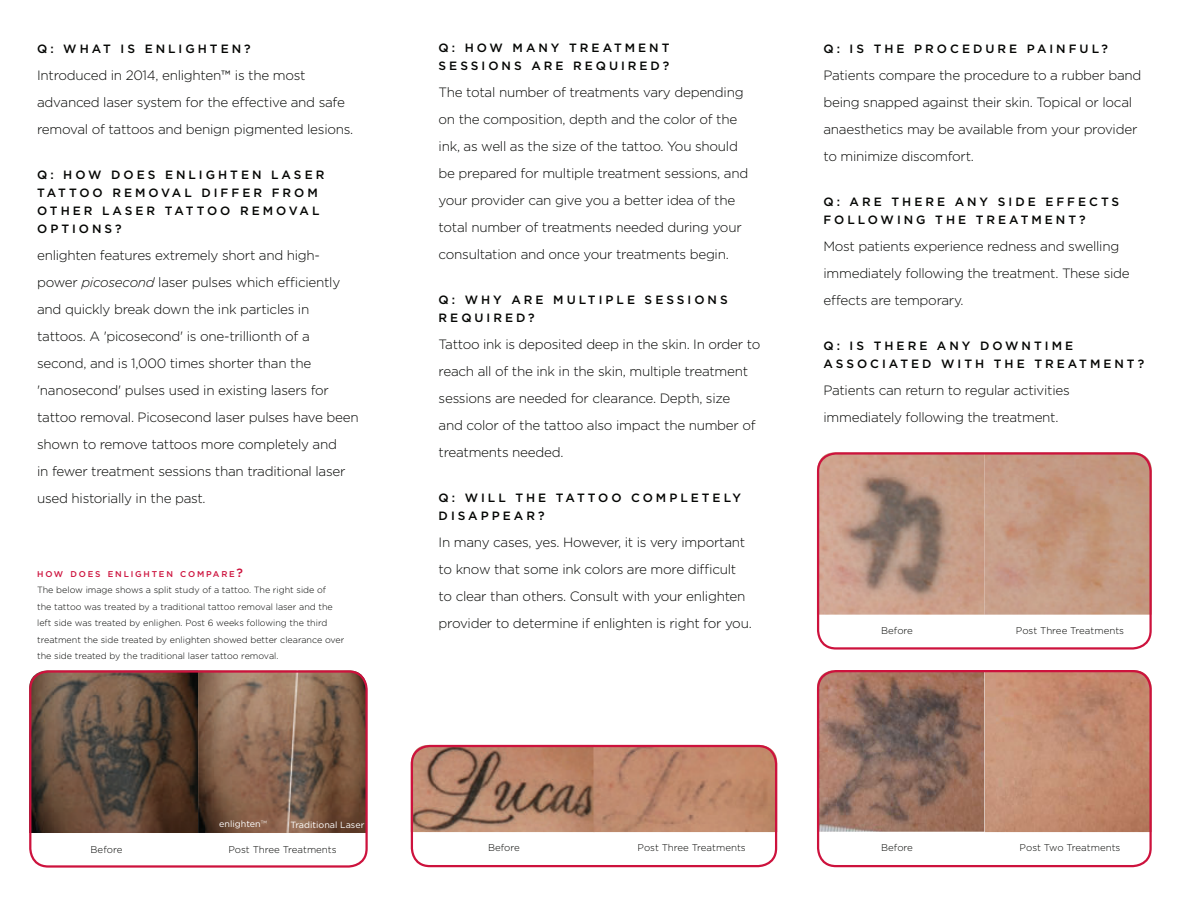
<style>
.page{position:relative;width:1188px;height:918px;background:#fff}
.page>*{position:absolute;margin:0;border:0;box-sizing:border-box;transform-origin:0 0}
.t1{font:300 13.5px/27px "Gotham";letter-spacing:-.02em;color:#040503}
.t2{font:500 12px/18px "Gotham";letter-spacing:.25em;color:#040503}
.t3{font:500 12px "Gotham";color:#cd123d}
.t4{font:300 9.75px "Gotham";color:#040503}
.t5{font:300 9px/16.5px "Gotham";color:#040503}
.t6{font:9px "Gotham";color:#fff}
.t7{font:500 8.4px "Gotham";color:#cd123d}
.s1{font-weight:400}
.s2{font-style:italic}
.s3{font-weight:300}
</style>
<div class="page">
<img style="left:817px;top:670px;width:334px;height:162px">
<img style="left:29px;top:673px;width:336px;height:160px">
<div style="left:29px;top:670px;width:339px;height:198px;border:2px solid #cd123d;border-radius:18px"></div>
<div style="left:817px;top:670px;width:335px;height:197px;border:2px solid #cd123d;border-radius:18px"></div>
<img style="left:411px;top:745px;width:182px;height:87px">
<img style="left:593px;top:745px;width:184px;height:87px">
<div style="left:411px;top:745px;width:366px;height:122px;border:2px solid #cd123d;border-radius:18px"></div>
<img style="left:817px;top:452px;width:335px;height:163px">
<div style="left:817px;top:452px;width:335px;height:198px;border:2px solid #cd123d;border-radius:18px"></div>
<p class="t2" style="left:37px;top:39px;width:215px">Q: WHAT IS ENLIGHTEN?</p>
<p class="t1" style="left:37px;top:61px;width:318px">Introduced in 2014, enlighten<span class="s1">™</span> is the most advanced laser system for the effective and safe removal of tattoos and benign pigmented lesions.</p>
<p class="t2" style="left:37px;top:165px;width:289px">Q: HOW DOES ENLIGHTEN LASER<br>TATTOO REMOVAL DIFFER FROM<br>OTHER LASER TATTOO REMOVAL<br>OPTIONS?</p>
<p class="t1" style="left:37px;top:241px;width:323px">enlighten features extremely short and high&shy;power <span class="s2">picosecond</span> laser pulses which efficiently and quickly break down the ink particles in tattoos. A 'picosecond' is one-trillionth of a second, and is 1,000 times shorter than the 'nanosecond' pulses used in existing lasers for tattoo removal. Picosecond laser pulses have been shown to remove tattoos more completely and<br>in fewer treatment sessions than traditional laser used historially in the past.</p>
<p class="t7" style="left:37px;top:568px;width:10px">HOW</p>
<p class="t7" style="left:71px;top:568px;width:9px">DOES</p>
<p class="t7" style="left:108px;top:568px;width:9px">ENLIGHTEN</p>
<p class="t7" style="left:180px;top:568px;width:9px">COMPARE</p>
<p class="t3" style="left:237px;top:565px;width:8px">?</p>
<p class="t5" style="left:37px;top:582px;width:309px">The below image shows a split study of a tattoo. The right side of<br>the tattoo was treated by a traditional tattoo removal laser and the left side was treated by enlighen. Post 6 weeks following the third treatment the side treated by enlighten showed better clearance over the side treated by the traditional laser tattoo removal.</p>
<p class="t6" style="left:219px;top:818px;width:49px">enlighten<span class="s3">™</span></p>
<p class="t6" style="left:291px;top:819px;width:75px">Traditional Laser</p>
<p class="t4" style="left:91px;top:844px;width:33px">Before</p>
<p class="t4" style="left:229px;top:844px;width:110px">Post Three Treatments</p>
<p class="t2" style="left:439px;top:39px;width:232px">Q: HOW MANY TREATMENT<br>SESSIONS ARE REQUIRED?</p>
<p class="t1" style="left:439px;top:78px;width:311px">The total number of treatments vary depending on the composition, depth and the color of the ink, as well as the size of the tattoo. You should be prepared for multiple treatment sessions, and your provider can give you a better idea of the total number of treatments needed during your consultation and once your treatments begin.</p>
<p class="t2" style="left:439px;top:291px;width:291px">Q: WHY ARE MULTIPLE SESSIONS<br>REQUIRED?</p>
<p class="t1" style="left:439px;top:330px;width:323px">Tattoo ink is deposited deep in the skin. In order to reach all of the ink in the skin, multiple treatment sessions are needed for clearance. Depth, size<br>and color of the tattoo also impact the number of treatments needed.</p>
<p class="t2" style="left:439px;top:489px;width:304px">Q: WILL THE TATTOO COMPLETELY<br>DISAPPEAR?</p>
<p class="t1" style="left:439px;top:528px;width:315px">In many cases, yes. However, it is very important to know that some ink colors are more difficult to clear than others. Consult with your enlighten provider to determine if enlighten is right for you.</p>
<p class="t2" style="left:824px;top:39px;width:286px">Q: IS THE PROCEDURE PAINFUL?</p>
<p class="t1" style="left:824px;top:61px;width:320px">Patients compare the procedure to a rubber band being snapped against their skin. Topical or local anaesthetics may be available from your provider to minimize discomfort.</p>
<p class="t2" style="left:824px;top:192px;width:297px">Q: ARE THERE ANY SIDE EFFECTS<br>FOLLOWING THE TREATMENT?</p>
<p class="t1" style="left:824px;top:232px;width:308px">Most patients experience redness and swelling immediately following the treatment. These side effects are temporary.</p>
<p class="t2" style="left:824px;top:336px;width:322px">Q: IS THERE ANY DOWNTIME<br>ASSOCIATED WITH THE TREATMENT?</p>
<p class="t1" style="left:824px;top:376px;width:248px">Patients can return to regular activities immediately following the treatment.</p>
<p class="t4" style="left:881px;top:625px;width:33px">Before</p>
<p class="t4" style="left:1016px;top:625px;width:110px">Post Three Treatments</p>
<p class="t4" style="left:488px;top:841px;width:33px">Before</p>
<p class="t4" style="left:638px;top:841px;width:110px">Post Three Treatments</p>
<p class="t4" style="left:881px;top:841px;width:33px">Before</p>
<p class="t4" style="left:1020px;top:841px;width:102px">Post Two Treatments</p>
</div>
